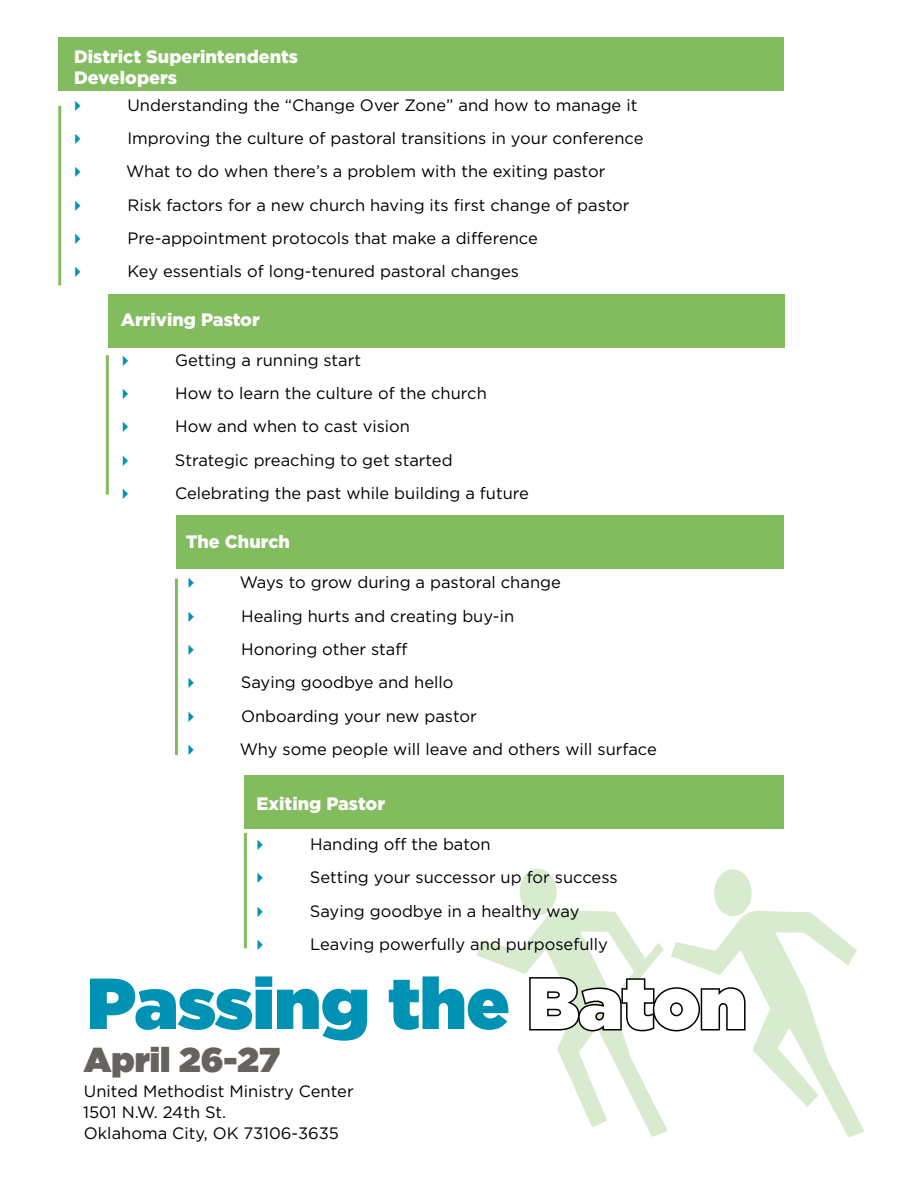
<style>
.page{position:relative;width:918px;height:1188px;background:#fff}
.page>*{position:absolute;margin:0;border:0;box-sizing:border-box;transform-origin:0 0}
.t1{font:900 72px "Gotham";color:#0092b4}
.t2{font:900 34.5px "Gotham";color:#66635f}
.t3{font:900 18px/21px "Gotham";color:#fff}
.t4{font:16.5px/33.3px "Gotham";color:#000}
.s1{color:#fff}
</style>
<div class="page">
<div style="left:58px;top:37px;width:726px;height:54px;background:#82bc5e"></div>
<div style="left:108px;top:294px;width:676px;height:54px;background:#82bc5e"></div>
<div style="left:176px;top:515px;width:608px;height:54px;background:#82bc5e"></div>
<div style="left:244px;top:775px;width:540px;height:54px;background:#82bc5e"></div>
<hr style="left:175px;top:579px;width:3px;height:176px;background:#82bc5e">
<hr style="left:244px;top:833px;width:3px;height:115px;background:#82bc5e">
<hr style="left:58px;top:106px;width:3px;height:179px;background:#82bc5e">
<hr style="left:106px;top:355px;width:3px;height:140px;background:#82bc5e">
<svg style="left:752px;top:910px;width:113px;height:227px"></svg>
<svg style="left:476px;top:868px;width:276px;height:269px"></svg>
<p class="t3" style="left:74px;top:46px;width:226px">District Superintendents<br>Developers</p>
<p class="t4" style="left:126px;top:88px;width:519px">Understanding the “Change Over Zone” and how to manage it Improving the culture of pastoral transitions in your conference What to do when there’s a problem with the exiting pastor<br>Risk factors for a new church having its first change of pastor Pre-appointment protocols that make a difference<br>Key essentials of long-tenured pastoral changes</p>
<p class="t3" style="left:121px;top:308px;width:141px">Arriving Pastor</p>
<p class="t4" style="left:175px;top:343px;width:356px">Getting a running start<br>How to learn the culture of the church<br>How and when to cast vision<br>Strategic preaching to get started Celebrating the past while building a future</p>
<p class="t3" style="left:186px;top:531px;width:106px">The Church</p>
<p class="t4" style="left:240px;top:566px;width:419px">Ways to grow during a pastoral change<br>Healing hurts and creating buy-in<br>Honoring other staff<br>Saying goodbye and hello<br>Onboarding your new pastor<br>Why some people will leave and others will surface</p>
<p class="t3" style="left:257px;top:793px;width:130px">Exiting Pastor</p>
<p class="t4" style="left:310px;top:827px;width:309px">Handing off the baton<br>Setting your successor up for success<br>Saying goodbye in a healthy way<br>Leaving powerfully and purposefully</p>
<h1 class="t1" style="left:87px;top:952px;width:661px">Passing the <span class="s1">Baton</span></h1>
<h2 class="t2" style="left:84px;top:1035px;width:198px">April 26-27</h2>
<p class="t4" style="left:83px;top:1080px;width:272px;line-height:21px">United Methodist Ministry Center<br>1501 N.W. 24th St.<br>Oklahoma City, OK 73106-3635</p>
</div>
